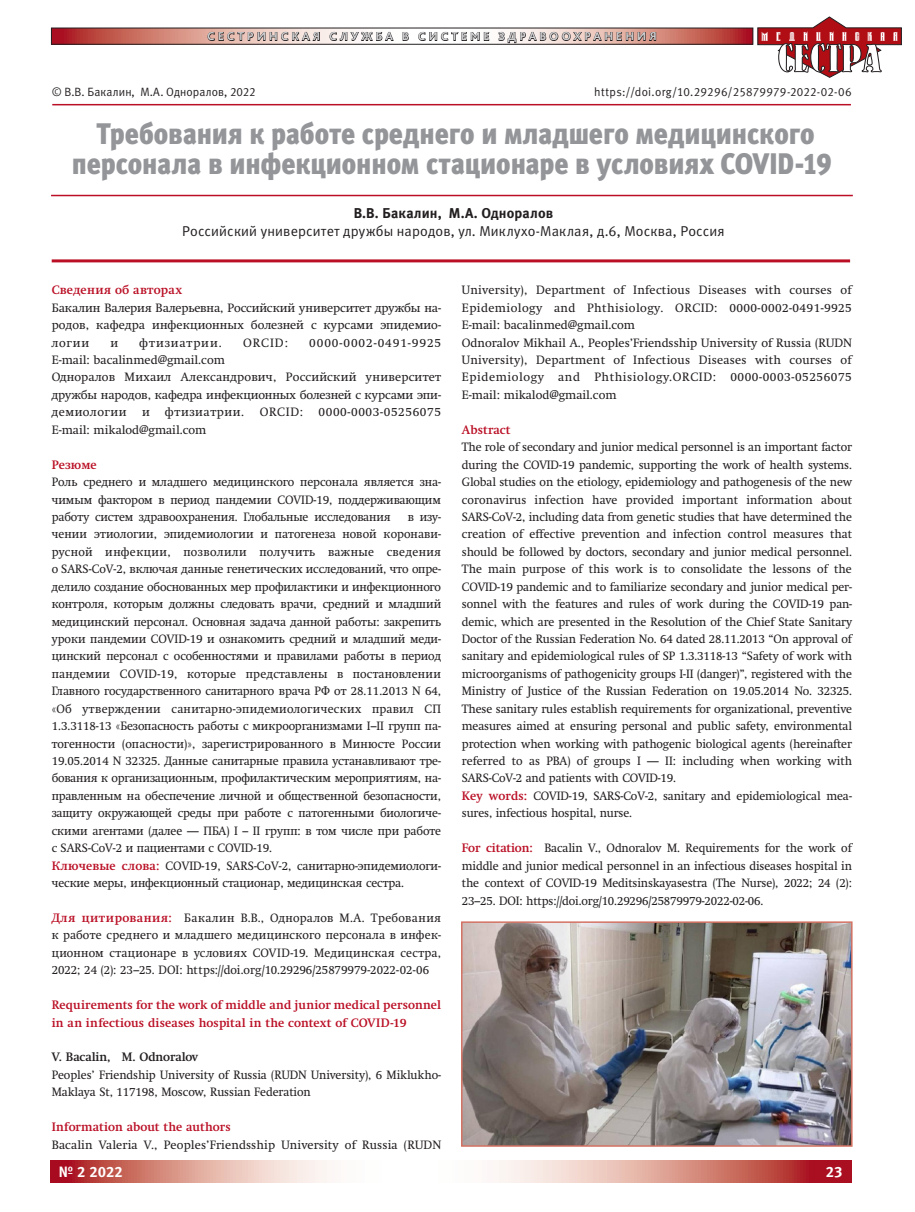
<style>
.page{position:relative;width:915px;height:1212px;background:#fff}
.page>*{position:absolute;margin:0;border:0;box-sizing:border-box;transform-origin:0 0}
.Заголовок{font:900 29.7px/30px "Meta C";letter-spacing:-.005em;color:#939598;text-align:center;scale:.91 1}
.t1{font:700 15px "Meta C";color:#fff}
.Автор{font:14.25px "Meta C";letter-spacing:.01em;color:#231f20}
.Автор-2{font:700 14.25px "Meta C";letter-spacing:.01em;color:#231f20}
.Paragraph_Style_2{font:12px/17.4px "Swift C";color:#231f20;text-align:justify}
.Paragraph_Style_1{font:12px/17.4px "Swift C";letter-spacing:-.005em;color:#231f20}
.Paragraph_Style_1-2{font:700 12px/17.4px "Swift C";letter-spacing:.01em;color:#ba0f25}
.INDEKS{font:12px "Meta C";letter-spacing:.015em;color:#231f20}
.t2{font:700 12px "Bliss Pro";letter-spacing:.265em;color:#d1d2d4}
.Paragraph_Style_2-2{font:12px "Swift C";letter-spacing:.08em;color:#231f20}
.Paragraph_Style_2-3{font:12px "Swift C";letter-spacing:.055em;color:#231f20}
.Paragraph_Style_2-4{font:700 12px "Swift C";color:#ba0f25}
.Paragraph_Style_2-5{font:700 12px "Swift C";letter-spacing:-.005em;color:#231f20}
.s1{font-weight:700;color:#ba0f25}
</style>
<div class="page">
<hr style="left:51px;top:195px;width:801px;height:1px;background:#ba0f25">
<hr style="left:52px;top:259px;width:797px;height:3px;background:#ba0f25">
<hr style="left:52px;top:104px;width:798px;height:1px;background:#ba0f25">
<img style="left:464px;top:924px;width:385px;height:220px">
<div style="left:461px;top:921px;width:391px;height:226px;border:2px solid #d47263"></div>
<svg style="left:53px;top:30px;width:698px;height:13px"></svg>
<div style="left:51px;top:28px;width:702px;height:17px;border:1px solid #231f20"></div>
<svg style="left:757px;top:17px;width:144px;height:61px"></svg>
<svg style="left:50px;top:1161px;width:800px;height:21px"></svg>
<svg style="left:207px;top:32px;width:113px;height:9px"></svg>
<svg style="left:329px;top:31px;width:65px;height:10px"></svg>
<svg style="left:402px;top:32px;width:7px;height:9px"></svg>
<svg style="left:418px;top:31px;width:71px;height:10px"></svg>
<svg style="left:498px;top:32px;width:158px;height:11px;background:#a7928c"></svg>
<p class="t2" style="left:207px;top:29px;width:450px">СЕСТРИНСКАЯ СЛУЖБА В СИСТЕМЕ ЗДРАВООХРАНЕНИЯ</p>
<p class="INDEKS" style="left:52px;top:85px;width:205px">© В.В. Бакалин, М.А. Одноралов, 2022</p>
<p class="INDEKS" style="left:594px;top:85px;width:259px">https://doi.org/10.29296/25879979-2022-02-06</p>
<p class="Заголовок" style="left:72px;top:119px;width:835px">Требования к работе среднего и младшего медицинского персонала в инфекционном стационаре в условиях COVID-19</p>
<p class="Автор-2" style="left:353px;top:205px;width:201px">В.В. Бакалин, М.А. Одноралов</p>
<p class="Автор" style="left:182px;top:223px;width:544px">Российский университет дружбы народов, ул. Миклухо-Маклая, д.6, Москва, Россия</p>
<p class="Paragraph_Style_1-2" style="left:52px;top:281px;width:132px">Сведения об авторах</p>
<p class="Paragraph_Style_2" style="left:52px;top:299px;width:391px">Бакалин Валерия Валерьевна, Российский университет дружбы на&shy;родов, кафедра инфекционных болезней с курсами эпидемио&shy;логии</p>
<p class="Paragraph_Style_2" style="left:461px;top:281px;width:391px">University), Department of Infectious Diseases with courses of Epidemiology and Phthisiology. ORCID: 0000-0002-0491-9925<br>E-mail: bacalinmed@gmail.com</p>
<p class="Paragraph_Style_2" style="left:461px;top:334px;width:391px">Odnoralov Mikhail A., Peoples’Friendsship University of Russia (RUDN University), Department of Infectious Diseases with courses of Epidemiology and Phthisiology.ORCID: 0000-0003-05256075<br>E-mail: mikalod@gmail.com</p>
<p class="Paragraph_Style_1-2" style="left:461px;top:421px;width:50px">Abstract</p>
<p class="Paragraph_Style_2" style="left:461px;top:438px;width:391px">The role of secondary and junior medical personnel is an important factor during the COVID-19 pandemic, supporting the work of health systems.<br>Global studies on the etiology, epidemiology and pathogenesis of the new coronavirus infection have provided important information about SARS-CoV-2, including data from genetic studies that have determined the creation of effective prevention and infection control measures that should be followed by doctors, secondary and junior medical personnel.<br>The main purpose of this work is to consolidate the lessons of the COVID-19 pandemic and to familiarize secondary and junior medical per&shy;sonnel with the features and rules of work during the COVID-19 pan&shy;demic, which are presented in the Resolution of the Chief State Sanitary Doctor of the Russian Federation No. 64 dated 28.11.2013 “On approval of sanitary and epidemiological rules of SP 1.3.3118-13 “Safety of work with microorganisms of pathogenicity groups I-II (danger)”, registered with the Ministry of Justice of the Russian Federation on 19.05.2014 No. 32325.<br>These sanitary rules establish requirements for organizational, preventive measures aimed at ensuring personal and public safety, environmental protection when working with pathogenic biological agents (hereinafter referred to as PBA) of groups I — II: including when working with SARS-CoV-2 and patients with COVID-19.</p>
<p class="Paragraph_Style_1" style="left:461px;top:787px;width:391px"><span class="s1">Key words:</span> COVID-19, SARS-CoV-2, sanitary and epidemiological mea&shy;sures, infectious hospital, nurse.</p>
<p class="Paragraph_Style_1" style="left:461px;top:839px;width:391px;text-align:justify"><span class="s1">For citation:</span> Bacalin V., Odnoralov M. Requirements for the work of middle and junior medical personnel in an infectious diseases hospital in the context of COVID-19 Meditsinskayasestra (The Nurse), 2022; 24 (2):<br>23–25. DOI: https://doi.org/10.29296/25879979-2022-02-06.</p>
<p class="Paragraph_Style_2" style="left:110px;top:334px;width:9px">и</p>
<p class="Paragraph_Style_2-2" style="left:139px;top:335px;width:84px">фтизиатрии.</p>
<p class="Paragraph_Style_2" style="left:243px;top:334px;width:46px">ORCID:</p>
<p class="Paragraph_Style_2-2" style="left:309px;top:335px;width:133px">0000-0002-0491-9925</p>
<p class="Paragraph_Style_2" style="left:52px;top:351px;width:175px">E-mail: bacalinmed@gmail.com</p>
<p class="Paragraph_Style_2" style="left:52px;top:369px;width:391px">Одноралов Михаил Александрович, Российский университет дружбы народов, кафедра инфекционных болезней с курсами эпи&shy;демиологии</p>
<p class="Paragraph_Style_2" style="left:142px;top:403px;width:9px">и</p>
<p class="Paragraph_Style_2-3" style="left:165px;top:405px;width:81px">фтизиатрии.</p>
<p class="Paragraph_Style_2" style="left:259px;top:403px;width:45px">ORCID:</p>
<p class="Paragraph_Style_2-3" style="left:318px;top:405px;width:124px">0000-0003-05256075</p>
<p class="Paragraph_Style_2" style="left:52px;top:421px;width:156px">E-mail: mikalod@gmail.com</p>
<p class="Paragraph_Style_1-2" style="left:52px;top:456px;width:47px">Резюме</p>
<p class="Paragraph_Style_2" style="left:52px;top:473px;width:391px">Роль среднего и младшего медицинского персонала является зна&shy;чимым фактором в период пандемии COVID-19, поддерживающим работу систем здравоохранения. Глобальные исследования</p>
<p class="Paragraph_Style_2" style="left:52px;top:508px;width:391px;text-indent:356px">в изу&shy;чении этиологии, эпидемиологии и патогенеза новой коронави&shy;русной инфекции, позволили получить важные сведения о SARS-CoV-2, включая данные генетических исследований, что опре&shy;делило создание обоснованных мер профилактики и инфекционного контроля, которым должны следовать врачи, средний и младший медицинский персонал. Основная задача данной работы: закрепить уроки пандемии COVID-19 и ознакомить средний и младший меди&shy;цинский персонал с особенностями и правилами работы в период пандемии COVID-19, которые представлены в постановлении Главного государственного санитарного врача РФ от 28.11.2013 N 64, «Об утверждении санитарно-эпидемиологических правил СП 1.3.3118-13 «Безопасность работы с микроорганизмами I–II групп па&shy;тогенности (опасности)», зарегистрированного в Минюсте России 19.05.2014 N 32325. Данные санитарные правила устанавливают тре&shy;бования к организационным, профилактическим мероприятиям, на&shy;правленным на обеспечение личной и общественной безопасности, защиту окружающей среды при работе с патогенными биологиче&shy;скими агентами (далее — ПБА) I – II групп: в том числе при работе с SARS-CoV-2 и пациентами с COVID-19.</p>
<p class="Paragraph_Style_1" style="left:52px;top:857px;width:391px"><span class="s1">Ключевые слова:</span> COVID-19, SARS-CoV-2, санитарно-эпидемиологи&shy;ческие меры, инфекционный стационар, медицинская сестра.</p>
<p class="Paragraph_Style_1" style="left:52px;top:909px;width:391px;text-align:justify"><span class="s1">Для цитирования:</span> Бакалин В.В., Одноралов М.А. Требования к работе среднего и младшего медицинского персонала в инфек&shy;ционном стационаре в условиях COVID-19. Медицинская сестра, 2022; 24 (2): 23–25. DOI: https://doi.org/10.29296/25879979-2022-02-06</p>
<p class="Paragraph_Style_1-2" style="left:52px;top:996px;width:391px">Requirements for the work of middle and junior medical personnel in an infectious diseases hospital in the context of COVID-19</p>
<p class="Paragraph_Style_2-5" style="left:52px;top:1050px;width:148px">V. Bacalin, M. Odnoralov</p>
<p class="Paragraph_Style_2" style="left:52px;top:1066px;width:391px">Peoples’ Friendship University of Russia (RUDN University), 6 Miklukho-<br>Maklaya St, 117198, Moscow, Russian Federation</p>
<p class="Paragraph_Style_2-4" style="left:52px;top:1120px;width:180px">Information about the authors</p>
<p class="Paragraph_Style_2" style="left:52px;top:1136px;width:391px">Bacalin Valeria V., Peoples’Friendsship University of Russia (RUDN</p>
<p class="t1" style="left:59px;top:1163px;width:66px">№ 2 2022</p>
<p class="t1" style="left:825px;top:1163px;width:18px">23</p>
</div>
